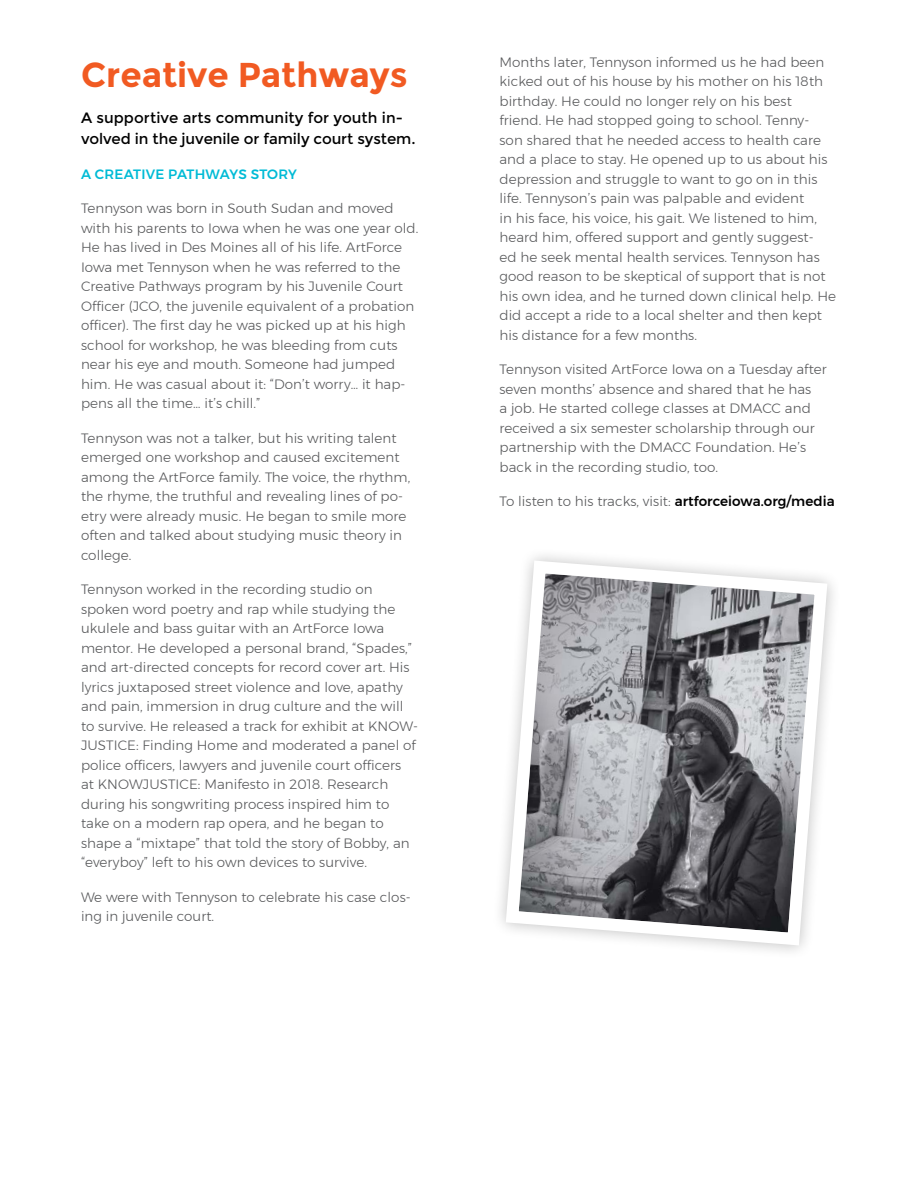
<style>
.page{position:relative;width:918px;height:1188px;background:#fff}
.page>*{position:absolute;margin:0;border:0;box-sizing:border-box;transform-origin:0 0}
.t1{font:700 34.5px "Montserrat";color:#f15a22}
.t2{font:15px/21px "Montserrat";letter-spacing:-.005em;color:#000}
.t3{font:300 13.5px/19.5px "Montserrat";letter-spacing:.005em;color:#58595b}
.t4{font:500 13.5px "Montserrat";letter-spacing:.02em;color:#00bbd6}
.s1{font-weight:500;color:#000}
</style>
<div class="page">
<svg style="left:500px;top:555px;width:333px;height:397px"></svg>
<h1 class="t1" style="left:81px;top:55px;width:328px">Creative Pathways</h1>
<p class="t2" style="left:81px;top:108px;width:336px">A supportive arts community for youth in&shy;volved in the juvenile or family court system.</p>
<p class="t4" style="left:81px;top:164px;width:218px">A CREATIVE PATHWAYS STORY</p>
<p class="t3" style="left:81px;top:199px;width:339px">Tennyson was born in South Sudan and moved with his parents to Iowa when he was one year old.<br>He has lived in Des Moines all of his life. ArtForce Iowa met Tennyson when he was referred to the Creative Pathways program by his Juvenile Court Officer (JCO, the juvenile equivalent of a probation officer). The first day he was picked up at his high school for workshop, he was bleeding from cuts near his eye and mouth. Someone had jumped him. He was casual about it: “Don’t worry… it hap&shy;pens all the time… it’s chill.”</p>
<p class="t3" style="left:81px;top:428px;width:331px">Tennyson was not a talker, but his writing talent emerged one workshop and caused excitement among the ArtForce family. The voice, the rhythm, the rhyme, the truthful and revealing lines of po&shy;etry were already music. He began to smile more often and talked about studying music theory in college.</p>
<p class="t3" style="left:81px;top:580px;width:339px">Tennyson worked in the recording studio on spoken word poetry and rap while studying the ukulele and bass guitar with an ArtForce Iowa mentor. He developed a personal brand, “Spades,” and art-directed concepts for record cover art. His lyrics juxtaposed street violence and love, apathy and pain, immersion in drug culture and the will to survive. He released a track for exhibit at KNOW-JUSTICE: Finding Home and moderated a panel of police officers, lawyers and juvenile court officers<br>at KNOWJUSTICE: Manifesto in 2018. Research during his songwriting process inspired him to take on a modern rap opera, and he began to shape a “mixtape” that told the story of Bobby, an “everyboy” left to his own devices to survive.</p>
<p class="t3" style="left:81px;top:887px;width:331px">We were with Tennyson to celebrate his case clos&shy;ing in juvenile court.</p>
<p class="t3" style="left:500px;top:52px;width:338px">Months later, Tennyson informed us he had been kicked out of his house by his mother on his 18th birthday. He could no longer rely on his best friend. He had stopped going to school. Tenny-<br>son shared that he needed access to health care and a place to stay. He opened up to us about his depression and struggle to want to go on in this life. Tennyson’s pain was palpable and evident<br>in his face, his voice, his gait. We listened to him, heard him, offered support and gently suggest-<br>ed he seek mental health services. Tennyson has good reason to be skeptical of support that is not his own idea, and he turned down clinical help. He did accept a ride to a local shelter and then kept his distance for a few months.</p>
<p class="t3" style="left:500px;top:360px;width:329px">Tennyson visited ArtForce Iowa on a Tuesday after seven months’ absence and shared that he has<br>a job. He started college classes at DMACC and received a six semester scholarship through our partnership with the DMACC Foundation. He’s back in the recording studio, too.</p>
<p class="t3" style="left:500px;top:492px;width:337px">To listen to his tracks, visit: <span class="s1">artforceiowa.org/media</span></p>
</div>
